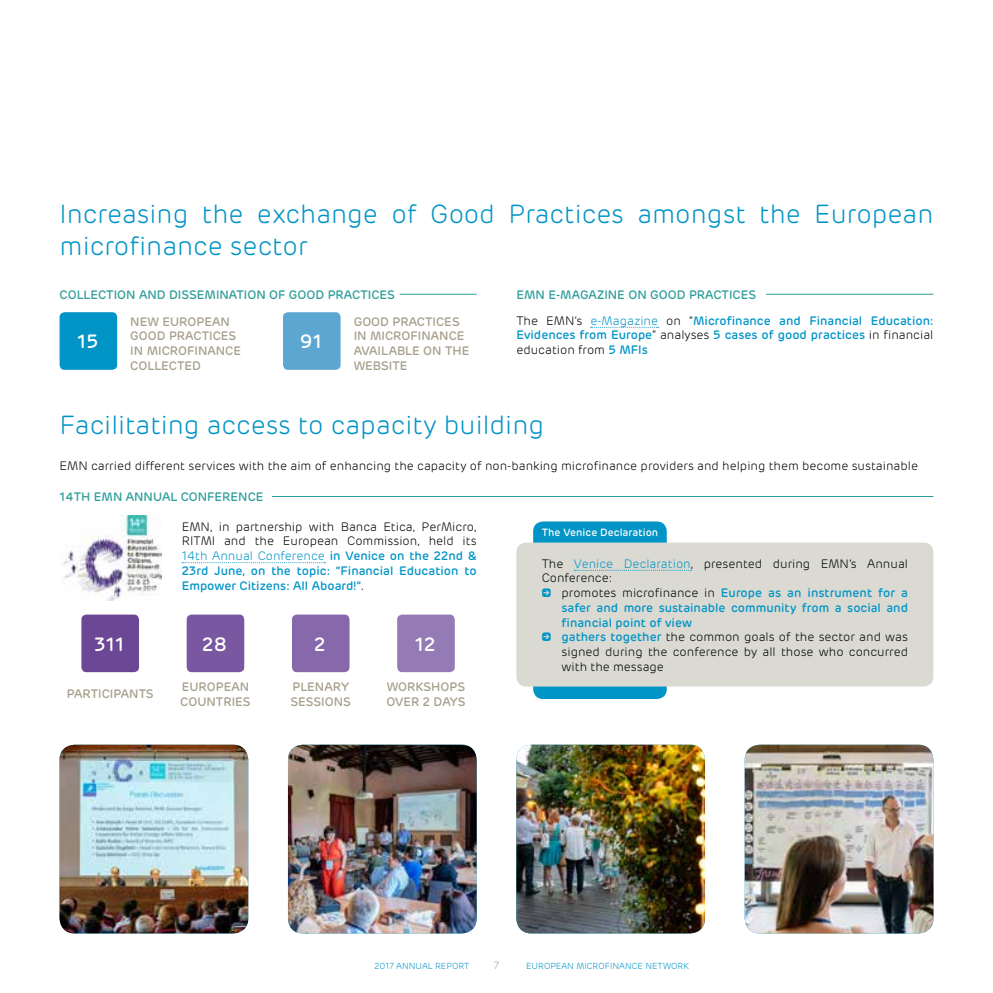
<style>
.page{position:relative;width:993px;height:993px;background:#fff}
.page>*{position:absolute;margin:0;border:0;box-sizing:border-box;transform-origin:0 0}
.t1{font:300 26.25px/31.5px "Rubrik";color:#0094c7}
.t2{font:500 19.25px "Rubrik";color:#fff}
.t3{font:500 12.25px/14.7px "Rubrik";color:#0094c7;text-align:justify}
.t4{font:300 12.25px "Rubrik";color:#000}
.t5{font:500 12.25px/14.7px "Rubrik";color:#a59e89}
.t6{font:500 12.25px "Rubrik";color:#2e9d9a}
.t7{font:500 10.5px "Rubrik";color:#fff}
.t8{font:300 10.5px "Rubrik";color:#a59e89}
.t9{font:300 8.75px "Rubrik";color:#0094c7}
.s1{font-weight:300;color:#000}
.s2{font-weight:300}
.s3{color:#0094c7}
.s4{font-family:"Click Bits Arrow Pods 1";font-weight:400}
.s5{font-family:"Click Bits Arrow Pods 1";font-weight:400;color:#0094c7}
.s6{font-weight:500;color:#0094c7}
</style>
<div class="page">
<div style="left:533px;top:521px;width:133px;height:177px;background:#0094c7;border-radius:10px"></div>
<div style="left:81px;top:614px;width:58px;height:58px;background:#6c4796;border-radius:5px"></div>
<div style="left:60px;top:312px;width:57px;height:57px;background:#0094c7;border-radius:5px"></div>
<div style="left:283px;top:312px;width:57px;height:57px;background:#5ca7d2;border-radius:5px"></div>
<div style="left:187px;top:614px;width:57px;height:58px;background:#7958a1;border-radius:5px"></div>
<div style="left:292px;top:614px;width:57px;height:58px;background:#8769ab;border-radius:5px"></div>
<div style="left:397px;top:614px;width:57px;height:58px;background:#957bb6;border-radius:5px"></div>
<svg style="left:182px;top:562px;width:143px;height:1px"></svg>
<svg style="left:590px;top:327px;width:68px;height:1px"></svg>
<hr style="left:272px;top:496px;width:661px;height:1px;background:#2e9d9a">
<hr style="left:765px;top:294px;width:168px;height:1px;background:#2e9d9a">
<hr style="left:399px;top:294px;width:77px;height:1px;background:#2e9d9a">
<img style="left:60px;top:515px;width:101px;height:85px">
<div style="left:516px;top:542px;width:417px;height:144px;background:#dadad2;border-radius:10px"></div>
<svg style="left:574px;top:569px;width:117px;height:1px"></svg>
<img style="left:60px;top:744px;width:188px;height:189px">
<img style="left:516px;top:744px;width:188px;height:189px">
<img style="left:288px;top:744px;width:188px;height:189px">
<img style="left:744px;top:744px;width:189px;height:189px">
<h1 class="t1" style="left:60px;top:199px;width:875px">Increasing the exchange of Good Practices amongst the European microfinance sector</h1>
<p class="t6" style="left:60px;top:287px;width:337px">COLLECTION AND DISSEMINATION OF GOOD PRACTICES</p>
<p class="t6" style="left:516px;top:287px;width:241px">EMN E-MAGAZINE ON GOOD PRACTICES</p>
<p class="t5" style="left:130px;top:314px;width:112px">NEW EUROPEAN<br>GOOD PRACTICES<br>IN MICROFINANCE<br>COLLECTED</p>
<p class="t5" style="left:353px;top:314px;width:117px">GOOD PRACTICES<br>IN MICROFINANCE<br>AVAILABLE ON THE<br>WEBSITE</p>
<h2 class="t2" style="left:77px;top:329px;width:23px">15</h2>
<h2 class="t2" style="left:300px;top:329px;width:24px">91</h2>
<p class="t3" style="left:516px;top:313px;width:418px"><span class="s1">The EMN’s</span> <span class="s2">e-Magazine</span> <span class="s1">on “</span>Microfinance and Financial Education:<br>Evidences from Europe<span class="s1">” analyses</span> 5 cases of good practices <span class="s1">in financial education from</span> 5 MFIs</p>
<h1 class="t1" style="left:60px;top:410px;width:486px">Facilitating access to capacity building</h1>
<p class="t4" style="left:60px;top:458px;width:859px">EMN carried different services with the aim of enhancing the capacity of non-banking microfinance providers and helping them become sustainable</p>
<p class="t6" style="left:60px;top:489px;width:205px">14TH EMN ANNUAL CONFERENCE</p>
<h2 class="t2" style="left:94px;top:632px;width:32px">311</h2>
<p class="t5" style="left:67px;top:686px;width:88px">PARTICIPANTS</p>
<p class="t3" style="left:182px;top:519px;width:296px"><span class="s1">EMN, in partnership with Banca Etica, PerMicro, RITMI and the European Commission, held its </span><span class="s2">14th Annual Conference</span> in Venice on the 22nd &amp; 23rd June, on the topic: “Financial Education to Empower Citizens: All Aboard!”<span class="s1">.</span></p>
<h2 class="t2" style="left:202px;top:632px;width:26px">28</h2>
<h2 class="t2" style="left:314px;top:632px;width:13px">2</h2>
<h2 class="t2" style="left:414px;top:632px;width:22px">12</h2>
<p class="t5" style="left:180px;top:679px;width:72px">EUROPEAN<br>COUNTRIES</p>
<p class="t5" style="left:290px;top:679px;width:62px">PLENARY<br>SESSIONS</p>
<p class="t5" style="left:386px;top:679px;width:81px">WORKSHOPS<br>OVER 2 DAYS</p>
<p class="t7" style="left:541px;top:526px;width:118px">The Venice Declaration</p>
<p class="t4" style="left:541px;top:556px;width:368px">The <span class="s3">Venice Declaration</span>, presented during EMN’s Annual</p>
<p class="t4" style="left:541px;top:570px;width:72px">Conference:</p>
<p class="t3" style="left:541px;top:585px;width:368px"><span class="s4">6</span> <span class="s1">promotes microfinance in</span> Europe as an instrument for a</p>
<p class="t3" style="left:561px;top:600px;width:348px">safer and more sustainable community from a social and</p>
<p class="t3" style="left:561px;top:615px;width:132px">financial point of view</p>
<p class="t4" style="left:541px;top:629px;width:368px"><span class="s5">6</span> <span class="s6">gathers together</span> the common goals of the sector and was</p>
<p class="t4" style="left:561px;top:644px;width:348px">signed during the conference by all those who concurred</p>
<p class="t4" style="left:561px;top:659px;width:104px">with the message</p>
<p class="t9" style="left:374px;top:960px;width:96px">2017 ANNUAL REPORT</p>
<p class="t8" style="left:493px;top:958px;width:7px">7</p>
<p class="t9" style="left:526px;top:960px;width:164px">EUROPEAN MICROFINANCE NETWORK</p>
</div>
